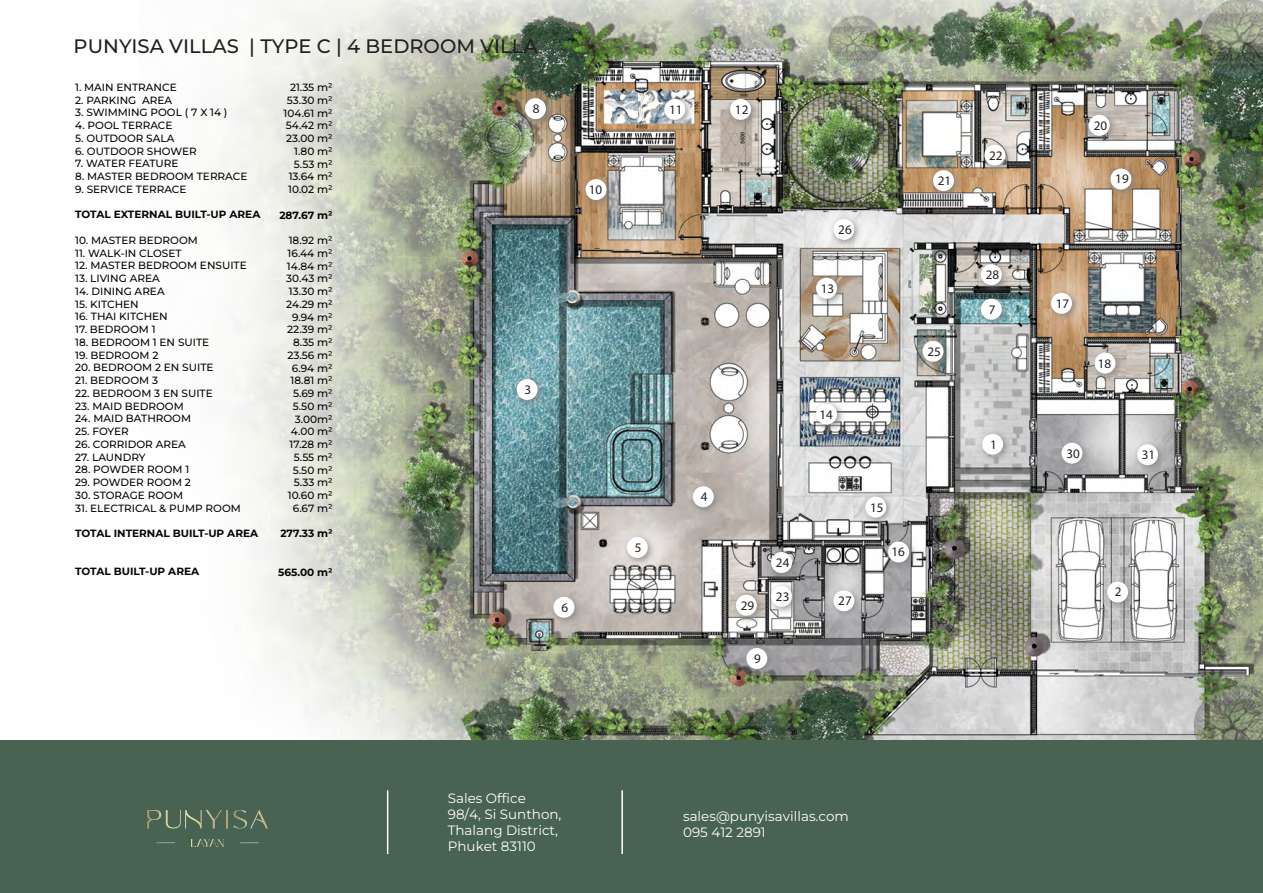
<style>
.page{position:relative;width:1263px;height:893px;background:#fff}
.page>*{position:absolute;margin:0;border:0;box-sizing:border-box;transform-origin:0 0}
.t1{font:100 19.5px "Montserrat";color:#231f20}
.t2{font:100 13.5px/16.2px "Montserrat";color:#fff}
.t3{font:13.05px "Myriad Pro";color:#231f20}
.t4{font:100 10.5px/12.8px "Montserrat";color:#050504;text-align:right}
</style>
<div class="page">
<img style="left:139px;top:0;width:1124px;height:741px">
<div style="left:0;top:741px;width:1263px;height:152px;background:#486352"></div>
<img style="left:147px;top:810px;width:121px;height:37px">
<hr style="left:387px;top:790px;width:1px;height:64px;background:#fff">
<hr style="left:621px;top:790px;width:2px;height:64px;background:#fff">
<img style="left:1130px;top:437px;width:39px;height:40px">
<div style="left:1137px;top:444px;width:21px;height:21px;background:#fff;border-radius:50%"></div>
<img style="left:1054px;top:436px;width:40px;height:39px">
<div style="left:1061px;top:443px;width:21px;height:21px;background:#fff;border-radius:50%"></div>
<img style="left:729px;top:588px;width:39px;height:39px">
<div style="left:736px;top:595px;width:21px;height:21px;background:#fff;border-radius:50%"></div>
<img style="left:974px;top:257px;width:39px;height:35px">
<div style="left:981px;top:264px;width:21px;height:21px;background:#fff;border-radius:50%"></div>
<img style="left:827px;top:583px;width:39px;height:40px">
<div style="left:833px;top:590px;width:21px;height:21px;background:#fff;border-radius:50%"></div>
<img style="left:826px;top:212px;width:40px;height:39px">
<div style="left:833px;top:219px;width:21px;height:21px;background:#fff;border-radius:50%"></div>
<img style="left:916px;top:334px;width:39px;height:39px">
<div style="left:922px;top:341px;width:21px;height:21px;background:#fff;border-radius:50%"></div>
<img style="left:764px;top:545px;width:39px;height:34px">
<div style="left:771px;top:552px;width:21px;height:21px;background:#fff;border-radius:50%"></div>
<img style="left:764px;top:579px;width:39px;height:39px">
<div style="left:771px;top:586px;width:21px;height:21px;background:#fff;border-radius:50%"></div>
<img style="left:977px;top:138px;width:40px;height:39px">
<div style="left:984px;top:145px;width:21px;height:21px;background:#fff;border-radius:50%"></div>
<img style="left:926px;top:163px;width:39px;height:40px">
<div style="left:933px;top:170px;width:21px;height:21px;background:#fff;border-radius:50%"></div>
<img style="left:1082px;top:108px;width:39px;height:39px">
<div style="left:1089px;top:115px;width:21px;height:21px;background:#fff;border-radius:50%"></div>
<img style="left:1103px;top:162px;width:40px;height:39px">
<div style="left:1110px;top:169px;width:21px;height:21px;background:#fff;border-radius:50%"></div>
<img style="left:1087px;top:346px;width:40px;height:39px">
<div style="left:1094px;top:353px;width:21px;height:21px;background:#fff;border-radius:50%"></div>
<img style="left:1044px;top:286px;width:39px;height:39px">
<div style="left:1051px;top:293px;width:21px;height:21px;background:#fff;border-radius:50%"></div>
<img style="left:881px;top:535px;width:39px;height:39px">
<div style="left:888px;top:542px;width:21px;height:20px;background:#fff;border-radius:50%"></div>
<img style="left:858px;top:490px;width:40px;height:39px">
<div style="left:865px;top:497px;width:21px;height:21px;background:#fff;border-radius:50%"></div>
<img style="left:809px;top:397px;width:39px;height:39px">
<div style="left:816px;top:404px;width:21px;height:21px;background:#fff;border-radius:50%"></div>
<img style="left:809px;top:271px;width:39px;height:39px">
<div style="left:816px;top:278px;width:21px;height:21px;background:#fff;border-radius:50%"></div>
<img style="left:723px;top:92px;width:39px;height:39px">
<div style="left:730px;top:99px;width:21px;height:21px;background:#fff;border-radius:50%"></div>
<img style="left:657px;top:92px;width:40px;height:39px">
<div style="left:664px;top:99px;width:21px;height:21px;background:#fff;border-radius:50%"></div>
<img style="left:579px;top:172px;width:39px;height:39px">
<div style="left:586px;top:179px;width:20px;height:21px;background:#fff;border-radius:50%"></div>
<img style="left:739px;top:641px;width:40px;height:39px">
<div style="left:746px;top:648px;width:21px;height:21px;background:#fff;border-radius:50%"></div>
<img style="left:518px;top:91px;width:39px;height:39px">
<div style="left:525px;top:98px;width:21px;height:21px;background:#fff;border-radius:50%"></div>
<img style="left:974px;top:292px;width:39px;height:39px">
<div style="left:981px;top:299px;width:21px;height:21px;background:#fff;border-radius:50%"></div>
<img style="left:547px;top:590px;width:39px;height:39px">
<div style="left:553px;top:597px;width:21px;height:21px;background:#fff;border-radius:50%"></div>
<img style="left:620px;top:530px;width:39px;height:39px">
<div style="left:627px;top:537px;width:21px;height:21px;background:#fff;border-radius:50%"></div>
<img style="left:686px;top:479px;width:39px;height:39px">
<div style="left:693px;top:486px;width:21px;height:21px;background:#fff;border-radius:50%"></div>
<img style="left:509px;top:372px;width:40px;height:39px">
<div style="left:517px;top:379px;width:20px;height:21px;background:#fff;border-radius:50%"></div>
<img style="left:1100px;top:575px;width:39px;height:39px">
<div style="left:1107px;top:582px;width:21px;height:20px;background:#fff;border-radius:50%"></div>
<img style="left:975px;top:427px;width:39px;height:39px">
<div style="left:982px;top:434px;width:21px;height:21px;background:#fff;border-radius:50%"></div>
<h1 class="t1" style="left:74px;top:33px;width:465px">PUNYISA VILLAS | TYPE C | 4 BEDROOM VILLA</h1>
<p class="t4" style="left:75px;top:81px;width:103px">1. MAIN ENTRANCE</p>
<p class="t4" style="left:75px;top:93px;width:98px">2. PARKING AREA</p>
<p class="t4" style="left:75px;top:106px;width:154px">3. SWIMMING POOL ( 7 X 14 )</p>
<p class="t4" style="left:75px;top:119px;width:99px">4. POOL TERRACE</p>
<p class="t4" style="left:75px;top:132px;width:101px">5. OUTDOOR SALA</p>
<p class="t4" style="left:75px;top:144px;width:123px">6. OUTDOOR SHOWER</p>
<p class="t4" style="left:75px;top:157px;width:105px">7. WATER FEATURE</p>
<p class="t4" style="left:75px;top:170px;width:174px">8. MASTER BEDROOM TERRACE</p>
<p class="t4" style="left:75px;top:183px;width:113px">9. SERVICE TERRACE</p>
<p class="t4" style="left:75px;top:208px;width:187px">TOTAL EXTERNAL BUILT-UP AREA</p>
<p class="t4" style="left:75px;top:234px;width:124px">10. MASTER BEDROOM</p>
<p class="t4" style="left:75px;top:246px;width:108px">11. WALK-IN CLOSET</p>
<p class="t4" style="left:75px;top:259px;width:173px">12. MASTER BEDROOM ENSUITE</p>
<p class="t4" style="left:75px;top:272px;width:86px">13. LIVING AREA</p>
<p class="t4" style="left:75px;top:285px;width:91px">14. DINING AREA</p>
<p class="t4" style="left:75px;top:297px;width:65px">15. KITCHEN</p>
<p class="t4" style="left:75px;top:310px;width:94px">16. THAI KITCHEN</p>
<p class="t4" style="left:75px;top:323px;width:82px">17. BEDROOM 1</p>
<p class="t4" style="left:75px;top:336px;width:136px">18. BEDROOM 1 EN SUITE</p>
<p class="t4" style="left:75px;top:348px;width:85px">19. BEDROOM 2</p>
<p class="t4" style="left:75px;top:361px;width:140px">20. BEDROOM 2 EN SUITE</p>
<p class="t4" style="left:75px;top:374px;width:84px">21. BEDROOM 3</p>
<p class="t4" style="left:75px;top:387px;width:139px">22. BEDROOM 3 EN SUITE</p>
<p class="t4" style="left:75px;top:399px;width:110px">23. MAID BEDROOM</p>
<p class="t4" style="left:75px;top:412px;width:117px">24. MAID BATHROOM</p>
<p class="t4" style="left:75px;top:425px;width:55px">25. FOYER</p>
<p class="t4" style="left:75px;top:437px;width:112px">26. CORRIDOR AREA</p>
<p class="t4" style="left:75px;top:450px;width:72px">27. LAUNDRY</p>
<p class="t4" style="left:75px;top:463px;width:116px">28. POWDER ROOM 1</p>
<p class="t4" style="left:75px;top:476px;width:117px">29. POWDER ROOM 2</p>
<p class="t4" style="left:75px;top:488px;width:109px">30. STORAGE ROOM</p>
<p class="t4" style="left:75px;top:501px;width:167px">31. ELECTRICAL &amp; PUMP ROOM</p>
<p class="t4" style="left:75px;top:527px;width:184px">TOTAL INTERNAL BUILT-UP AREA</p>
<p class="t4" style="left:75px;top:565px;width:125px">TOTAL BUILT-UP AREA</p>
<p class="t4" style="left:284px;top:81px;width:51px">21.35 m²<br>53.30 m²<br>104.61 m²<br>54.42 m²<br>23.00 m²<br>1.80 m²<br>5.53 m²<br>13.64 m²<br>10.02 m²</p>
<p class="t4" style="left:279px;top:208px;width:55px">287.67 m²</p>
<p class="t4" style="left:286px;top:234px;width:48px">18.92 m²<br>16.44 m²<br>14.84 m²<br>30.43 m²<br>13.30 m²<br>24.29 m²<br>9.94 m²<br>22.39 m²<br>8.35 m²<br>23.56 m²<br>6.94 m²<br>18.81 m²<br>5.69 m²<br>5.50 m²<br>3.00m²<br>4.00 m²<br>17.28 m²<br>5.55 m²<br>5.50 m²<br>5.33 m²<br>10.60 m²<br>6.67 m²</p>
<p class="t4" style="left:280px;top:527px;width:54px">277.33 m²</p>
<p class="t4" style="left:278px;top:565px;width:56px">565.00 m²</p>
<p class="t3" style="left:533px;top:101px;width:8px">8</p>
<p class="t3" style="left:524px;top:381px;width:8px">3</p>
<p class="t3" style="left:589px;top:182px;width:15px">10</p>
<p class="t3" style="left:561px;top:599px;width:8px">6</p>
<p class="t3" style="left:669px;top:101px;width:15px">11</p>
<p class="t3" style="left:735px;top:101px;width:15px">12</p>
<p class="t3" style="left:635px;top:539px;width:8px">5</p>
<p class="t3" style="left:701px;top:489px;width:8px">4</p>
<p class="t3" style="left:741px;top:597px;width:15px">29</p>
<p class="t3" style="left:776px;top:554px;width:15px">24</p>
<p class="t3" style="left:776px;top:588px;width:15px">23</p>
<p class="t3" style="left:754px;top:650px;width:8px">9</p>
<p class="t3" style="left:838px;top:221px;width:15px">26</p>
<p class="t3" style="left:821px;top:280px;width:15px">13</p>
<p class="t3" style="left:819px;top:406px;width:15px">14</p>
<p class="t3" style="left:938px;top:173px;width:15px">21</p>
<p class="t3" style="left:927px;top:343px;width:15px">25</p>
<p class="t3" style="left:838px;top:593px;width:15px">27</p>
<p class="t3" style="left:870px;top:499px;width:15px">15</p>
<p class="t3" style="left:891px;top:544px;width:15px">16</p>
<p class="t3" style="left:989px;top:147px;width:15px">22</p>
<p class="t3" style="left:986px;top:267px;width:15px">28</p>
<p class="t3" style="left:989px;top:301px;width:8px">7</p>
<p class="t3" style="left:990px;top:436px;width:8px">1</p>
<p class="t2" style="left:448px;top:789px;width:115px">Sales Office<br>98/4, Si Sunthon,<br>Thalang District,<br>Phuket 83110</p>
<p class="t2" style="left:683px;top:807px;width:167px">sales@punyisavillas.com<br>095 412 2891</p>
<p class="t3" style="left:1094px;top:117px;width:15px">20</p>
<p class="t3" style="left:1115px;top:171px;width:15px">19</p>
<p class="t3" style="left:1056px;top:295px;width:15px">17</p>
<p class="t3" style="left:1098px;top:355px;width:15px">18</p>
<p class="t3" style="left:1066px;top:445px;width:15px">30</p>
<p class="t3" style="left:1142px;top:447px;width:15px">31</p>
<p class="t3" style="left:1115px;top:584px;width:8px">2</p>
</div>
